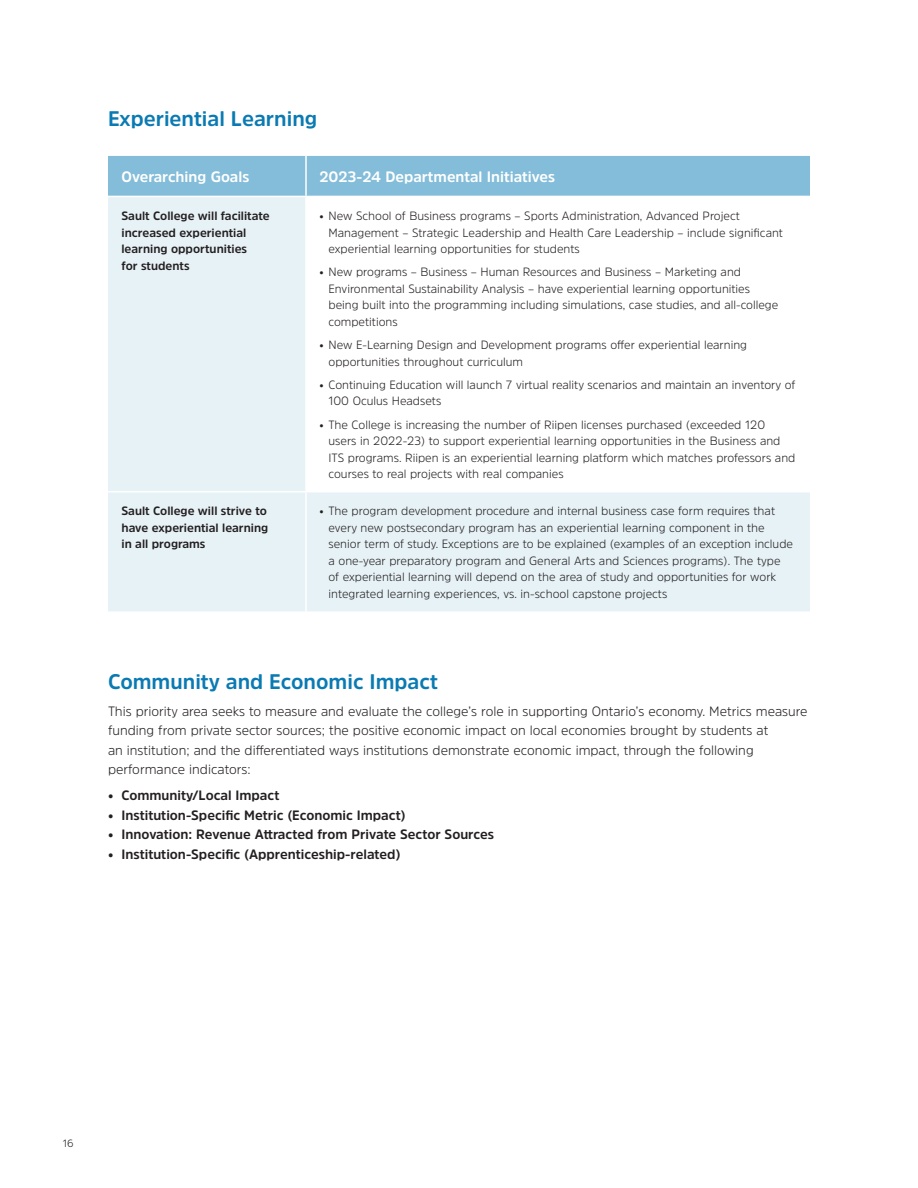
<style>
.page{position:relative;width:918px;height:1188px;background:#fff}
.page>*{position:absolute;margin:0;border:0;box-sizing:border-box;transform-origin:0 0}
.subhead_2_14{font:700 21px "Amsi Pro";color:#0a7ab3}
.TABLE_BODY_BOLD_rev{font:700 15px "Amsi Pro";color:#fff}
.body{font:300 13.5px/19.5px "Amsi Pro";color:#231f20}
.body_bullet_para{font:700 13.5px "Amsi Pro";color:#231f20}
.TABLE_BODY_BULLET{font:300 12px/16.5px "Amsi Pro";color:#231f20}
.TABLE_BODY_BOLD{font:700 12px/16.5px "Amsi Pro";color:#231f20}
.t1{font:300 10.5px "Amsi Pro";color:#231f20}
</style>
<div class="page">
<div style="left:108px;top:156px;width:702px;height:40px;background:#84bdd9"></div>
<div style="left:108px;top:196px;width:198px;height:296px;background:#e7f2f7"></div>
<div style="left:108px;top:492px;width:702px;height:119px;background:#e7f2f7"></div>
<hr style="left:305px;top:156px;width:2px;height:40px;background:#fff">
<hr style="left:108px;top:196px;width:198px;height:1px;background:#fff">
<hr style="left:305px;top:197px;width:2px;height:294px;background:#fff">
<hr style="left:108px;top:491px;width:198px;height:1px;background:#fff">
<hr style="left:305px;top:492px;width:2px;height:119px;background:#fff">
<p class="subhead_2_14" style="left:108px;top:104px;width:211px">Experiential Learning</p>
<p class="TABLE_BODY_BOLD_rev" style="left:122px;top:167px;width:129px">Overarching Goals</p>
<p class="TABLE_BODY_BOLD_rev" style="left:320px;top:167px;width:237px">2023-24 Departmental Initiatives</p>
<p class="TABLE_BODY_BOLD" style="left:122px;top:207px;width:150px">Sault College will facilitate increased experiential learning opportunities<br>for students</p>
<p class="TABLE_BODY_BULLET" style="left:328px;top:207px;width:456px;text-indent:-9px">• New School of Business programs – Sports Administration, Advanced Project<br>Management – Strategic Leadership and Health Care Leadership – include significant experiential learning opportunities for students</p>
<p class="TABLE_BODY_BULLET" style="left:328px;top:264px;width:451px;text-indent:-9px">• New programs – Business – Human Resources and Business – Marketing and Environmental Sustainability Analysis – have experiential learning opportunities being built into the programming including simulations, case studies, and all-college competitions</p>
<p class="TABLE_BODY_BULLET" style="left:328px;top:336px;width:420px;text-indent:-9px">• New E-Learning Design and Development programs offer experiential learning opportunities throughout curriculum</p>
<p class="TABLE_BODY_BULLET" style="left:328px;top:376px;width:468px;text-indent:-9px">• Continuing Education will launch 7 virtual reality scenarios and maintain an inventory of<br>100 Oculus Headsets</p>
<p class="TABLE_BODY_BULLET" style="left:328px;top:416px;width:468px;text-indent:-9px">• The College is increasing the number of Riipen licenses purchased (exceeded 120 users in 2022-23) to support experiential learning opportunities in the Business and ITS programs. Riipen is an experiential learning platform which matches professors and courses to real projects with real companies</p>
<p class="TABLE_BODY_BOLD" style="left:122px;top:503px;width:148px;text-align:justify">Sault College will strive to have experiential learning in all programs</p>
<p class="TABLE_BODY_BULLET" style="left:328px;top:503px;width:466px;text-indent:-9px">• The program development procedure and internal business case form requires that every new postsecondary program has an experiential learning component in the senior term of study. Exceptions are to be explained (examples of an exception include a one-year preparatory program and General Arts and Sciences programs). The type of experiential learning will depend on the area of study and opportunities for work integrated learning experiences, vs. in-school capstone projects</p>
<p class="subhead_2_14" style="left:108px;top:668px;width:331px">Community and Economic Impact</p>
<p class="body" style="left:108px;top:701px;width:701px">This priority area seeks to measure and evaluate the college’s role in supporting Ontario’s economy. Metrics measure funding from private sector sources; the positive economic impact on local economies brought by students at<br>an institution; and the differentiated ways institutions demonstrate economic impact, through the following performance indicators:</p>
<p class="body_bullet_para" style="left:108px;top:786px;width:173px">• Community/Local Impact</p>
<p class="body_bullet_para" style="left:108px;top:806px;width:299px">• Institution-Specific Metric (Economic Impact)</p>
<p class="body_bullet_para" style="left:108px;top:825px;width:388px">• Innovation: Revenue Attracted from Private Sector Sources</p>
<p class="body_bullet_para" style="left:108px;top:845px;width:294px">• Institution-Specific (Apprenticeship-related)</p>
<p class="t1" style="left:63px;top:1137px;width:12px">16</p>
</div>
